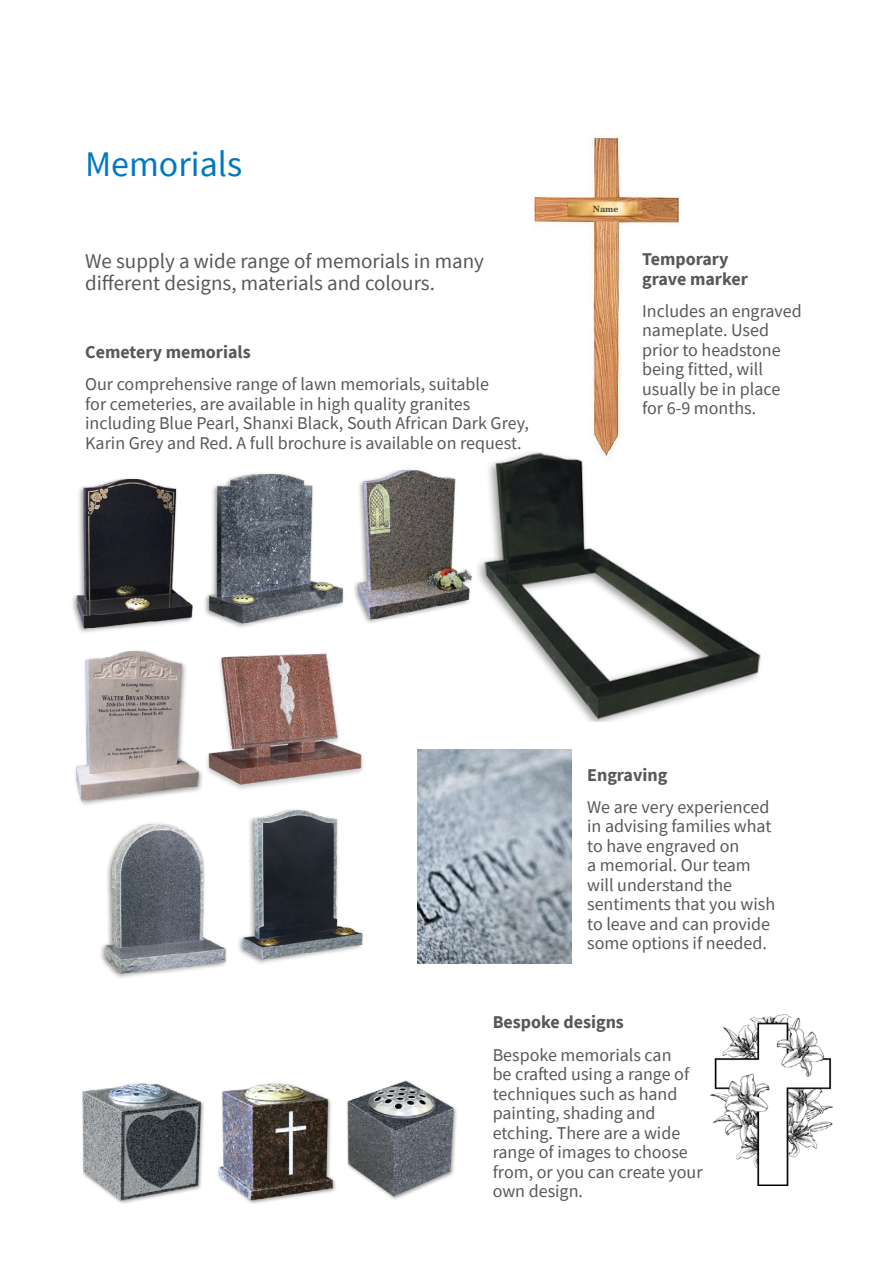
<style>
.page{position:relative;width:893px;height:1263px;background:#fff}
.page>*{position:absolute;margin:0;border:0;box-sizing:border-box;transform-origin:0 0}
.t1{font:36px "Source Sans Pro";color:#0078c0}
.t2{font:21px/22.5px "Source Sans Pro";color:#57585a}
.t3{font:18px/19.5px "Source Sans Pro";color:#57585a}
.t4{font:700 18px/19.5px "Source Sans Pro";color:#57585a}
.t5{font:700 8.7px "Century Schoolbook BT";color:#57585a}
</style>
<div class="page">
<img style="left:532px;top:136px;width:147px;height:297px">
<img style="left:218px;top:1083px;width:118px;height:121px">
<img style="left:82px;top:1083px;width:122px;height:121px">
<img style="left:347px;top:1080px;width:110px;height:119px">
<img style="left:711px;top:1015px;width:121px;height:170px">
<img style="left:418px;top:750px;width:153px;height:214px">
<img style="left:219px;top:653px;width:144px;height:136px">
<img style="left:75px;top:650px;width:144px;height:155px">
<img style="left:246px;top:809px;width:117px;height:155px">
<img style="left:101px;top:823px;width:145px;height:155px">
<img style="left:72px;top:478px;width:121px;height:155px">
<img style="left:357px;top:469px;width:68px;height:154px">
<img style="left:204px;top:473px;width:153px;height:155px">
<img style="left:425px;top:433px;width:336px;height:289px">
<h1 class="t1" style="left:85px;top:141px;width:159px">Memorials</h1>
<p class="t2" style="left:85px;top:249px;width:400px">We supply a wide range of memorials in many different designs, materials and colours.</p>
<p class="t4" style="left:85px;top:342px;width:167px">Cemetery memorials</p>
<p class="t3" style="left:85px;top:374px;width:445px">Our comprehensive range of lawn memorials, suitable<br>for cemeteries, are available in high quality granites including Blue Pearl, Shanxi Black, South African Dark Grey, Karin Grey and Red. A full brochure is available on request.</p>
<p class="t5" style="left:593px;top:203px;width:27px">Name</p>
<p class="t4" style="left:642px;top:249px;width:107px">Temporary grave marker</p>
<p class="t3" style="left:642px;top:301px;width:161px">Includes an engraved nameplate. Used prior to headstone being fitted, will usually be in place for 6-9 months.</p>
<p class="t4" style="left:587px;top:764px;width:82px">Engraving</p>
<p class="t3" style="left:587px;top:797px;width:190px">We are very experienced in advising families what to have engraved on<br>a memorial. Our team will understand the sentiments that you wish to leave and can provide some options if needed.</p>
<p class="t4" style="left:493px;top:1012px;width:133px">Bespoke designs</p>
<p class="t3" style="left:493px;top:1045px;width:211px">Bespoke memorials can<br>be crafted using a range of techniques such as hand painting, shading and etching. There are a wide range of images to choose from, or you can create your own design.</p>
</div>
